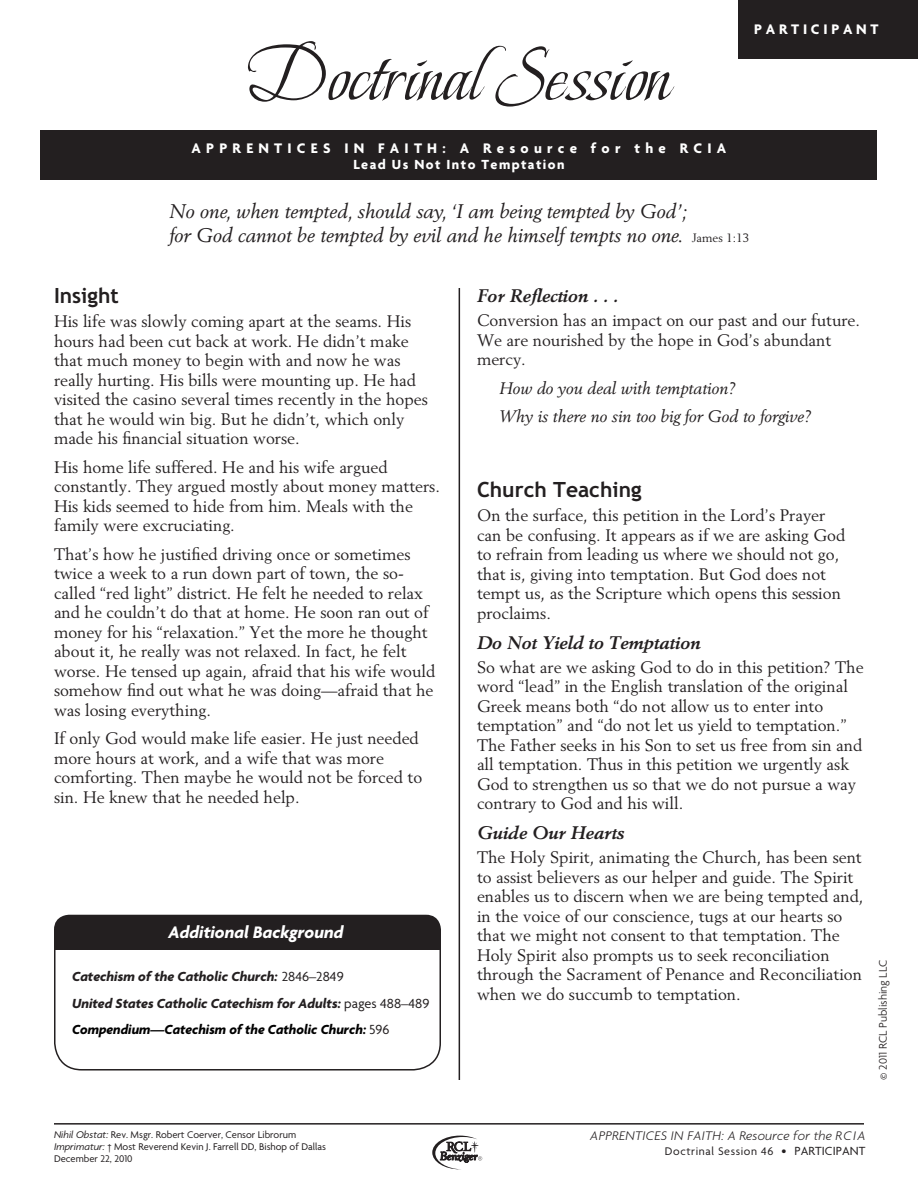
<style>
.page{position:relative;width:918px;height:1188px;background:#fff}
.page>*{position:absolute;margin:0;border:0;box-sizing:border-box;transform-origin:0 0}
.t1{font:78px "Beau Rivage One ROB";color:#231f20}
.RCIA_HeadA{font:700 21px "Trebuchet";color:#231f20}
.RCIA_Intro_quote{font:italic 19.5px/24px "Berling LT Std";color:#231f20}
.RCIA_headB{font:italic 700 18px "Berling LT Std";color:#231f20}
.t2{font:italic 700 18px "Agenda";color:#fff}
.RCIA_text{font:16.5px/19.5px "Berling LT Std";color:#231f20}
.RCIA_TextIndented{font:italic 16.5px "Berling LT Std";color:#231f20}
.t3{font:700 15px "Agenda";letter-spacing:.35em;color:#fff}
.t4{font:700 15px "Agenda";letter-spacing:.25em;color:#fff}
.t5{font:italic 700 14.25px "Agenda";color:#231f20}
.t6{font:italic 700 14.25px "Agenda";color:#000}
.t7{font:700 14.25px "Agenda";letter-spacing:.1em;color:#fff}
.t8{font:italic 300 13.5px "Agenda";letter-spacing:.025em;color:#231f20}
.t9{font:12px "Agenda";letter-spacing:.05em;color:#231f20}
.t10{font:300 12px "Agenda";color:#231f20}
.Bottom_rule{font:10.5px/12px "Agenda";color:#231f20}
.s1{font-style:normal;font-size:12px}
.s2{font-weight:400;font-style:normal}
.s3{font-weight:400;font-style:normal;color:#231f20}
.s4{font-style:italic}
.s5{font-size:13.5px}
.s6{font-size:12.75px}
</style>
<div class="page">
<svg style="left:432px;top:1136px;width:50px;height:33px"></svg>
<div style="left:738px;top:0;width:180px;height:58px;background:#231f20"></div>
<div style="left:40px;top:130px;width:838px;height:50px;background:#231f20"></div>
<hr style="left:459px;top:288px;width:1px;height:792px;background:#231f20">
<div style="left:54px;top:916px;width:387px;height:155px;border:2px solid #231f20;border-radius:27px"></div>
<div style="left:54px;top:915px;width:387px;height:35px;background:#231f20;border-radius:15px"></div>
<div style="left:54px;top:930px;width:387px;height:20px;background:#231f20"></div>
<hr style="left:54px;top:1123px;width:810px;height:2px;background:#231f20">
<p class="t1" style="left:248px;top:27px;width:424px">Doctrinal Session</p>
<p class="t4" style="left:754px;top:20px;width:126px">PARTICIPANT</p>
<p class="t3" style="left:192px;top:139px;width:536px">APPRENTICES IN FAITH: A Resource for the RCIA</p>
<p class="t7" style="left:353px;top:156px;width:213px">Lead Us Not Into Temptation</p>
<p class="RCIA_Intro_quote" style="left:170px;top:199px;width:582px">No one, when tempted, should say, ‘I am being tempted by God’;<br>for God cannot be tempted by evil and he himself tempts no one. <span class="s1">James 1:13</span></p>
<p class="RCIA_HeadA" style="left:54px;top:284px;width:66px">Insight</p>
<p class="RCIA_text" style="left:54px;top:312px;width:375px">His life was slowly coming apart at the seams. His hours had been cut back at work. He didn’t make that much money to begin with and now he was really hurting. His bills were mounting up. He had visited the casino several times recently in the hopes that he would win big. But he didn’t, which only made his financial situation worse.</p>
<p class="RCIA_text" style="left:54px;top:457px;width:387px">His home life suffered. He and his wife argued constantly. They argued mostly about money matters.<br>His kids seemed to hide from him. Meals with the family were excruciating.</p>
<p class="RCIA_text" style="left:54px;top:544px;width:383px">That’s how he justified driving once or sometimes twice a week to a run down part of town, the so&shy;called “red light” district. He felt he needed to relax and he couldn’t do that at home. He soon ran out of money for his “relaxation.” Yet the more he thought about it, he really was not relaxed. In fact, he felt worse. He tensed up again, afraid that his wife would somehow find out what he was doing—afraid that he was losing everything.</p>
<p class="RCIA_text" style="left:54px;top:729px;width:370px">If only God would make life easier. He just needed more hours at work, and a wife that was more comforting. Then maybe he would not be forced to sin. He knew that he needed help.</p>
<p class="t2" style="left:169px;top:921px;width:177px">Additional Background</p>
<p class="t5" style="left:72px;top:968px;width:273px">Catechism of the Catholic Church: <span class="s2">2846–2849</span></p>
<p class="t5" style="left:72px;top:994px;width:359px">United States Catholic Catechism for Adults: <span class="s2">pages 488–489</span></p>
<p class="t6" style="left:72px;top:1021px;width:319px">Compendium—Catechism of the Catholic Church: <span class="s3">596</span></p>
<p class="RCIA_headB" style="left:477px;top:285px;width:143px">For Reflection . . .</p>
<p class="RCIA_text" style="left:477px;top:310px;width:385px">Conversion has an impact on our past and our future.<br>We are nourished by the hope in God’s abundant mercy.</p>
<p class="RCIA_TextIndented" style="left:500px;top:378px;width:237px">How do you deal with temptation?</p>
<p class="RCIA_TextIndented" style="left:500px;top:407px;width:313px">Why is there no sin too big for God to forgive?</p>
<p class="RCIA_HeadA" style="left:477px;top:478px;width:166px">Church Teaching</p>
<p class="RCIA_text" style="left:477px;top:505px;width:370px">On the surface, this petition in the Lord’s Prayer can be confusing. It appears as if we are asking God to refrain from leading us where we should not go, that is, giving into temptation. But God does not tempt us, as the Scripture which opens this session proclaims.</p>
<p class="RCIA_headB" style="left:477px;top:632px;width:225px">Do Not Yield to Temptation</p>
<p class="RCIA_text" style="left:477px;top:657px;width:388px">So what are we asking God to do in this petition? The word “lead” in the English translation of the original Greek means both “do not allow us to enter into temptation” and “do not let us yield to temptation.” The Father seeks in his Son to set us free from sin and all temptation. Thus in this petition we urgently ask God to strengthen us so that we do not pursue a way contrary to God and his will.</p>
<p class="RCIA_headB" style="left:477px;top:822px;width:149px">Guide Our Hearts</p>
<p class="RCIA_text" style="left:477px;top:847px;width:388px">The Holy Spirit, animating the Church, has been sent to assist believers as our helper and guide. The Spirit enables us to discern when we are being tempted and, in the voice of our conscience, tugs at our hearts so that we might not consent to that temptation. The Holy Spirit also prompts us to seek reconciliation through the Sacrament of Penance and Reconciliation when we do succumb to temptation.</p>
<p class="t10" style="left:876px;top:1080px;width:122px;rotate:-90deg">© 2011 RCL Publishing LLC</p>
<p class="Bottom_rule" style="left:54px;top:1128px;width:273px"><span class="s4">Nihil Obstat:</span> Rev. Msgr. Robert Coerver, Censor Librorum<br><span class="s4">Imprimatur:</span> † Most Reverend Kevin J. Farrell DD, Bishop of Dallas<br>December 22, 2010</p>
<p class="t8" style="left:590px;top:1128px;width:277px">APPRENTICES IN FAITH: A Resource for the RCIA</p>
<p class="t9" style="left:665px;top:1144px;width:202px">Doctrinal Session 46 <span class="s5">•</span> <span class="s6">PARTICIPANT</span></p>
</div>
